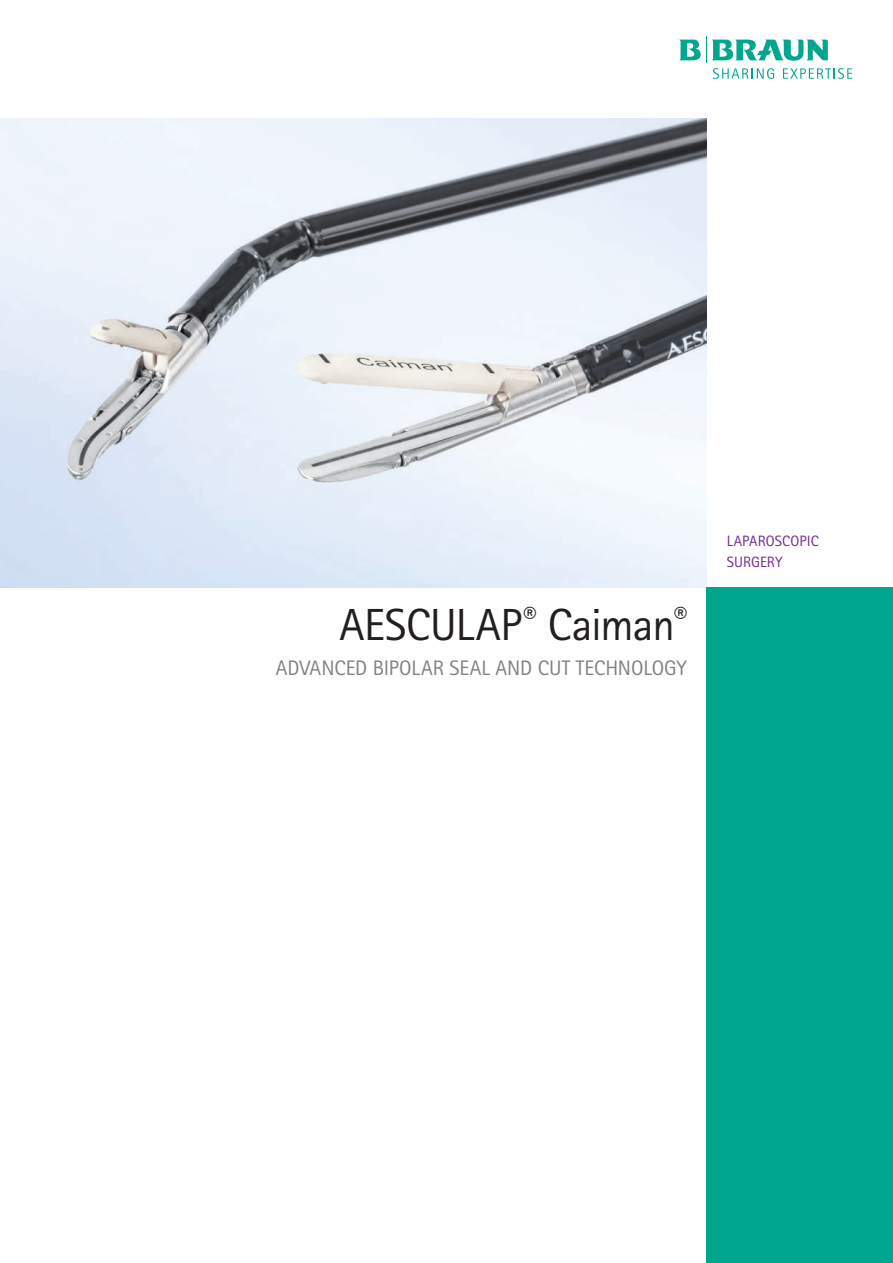
<style>
.page{position:relative;width:893px;height:1263px;background:#fff}
.page>*{position:absolute;margin:0;border:0;box-sizing:border-box;transform-origin:0 0}
.Headline{font:45px "Rotis Sans Serif Pro";letter-spacing:-.01em;color:#231f20}
.Subline_Versal{font:21px "Rotis Sans Serif Pro";color:#808285}
.Subline_Versal-2{font:15px "Rotis Sans Serif Pro";letter-spacing:.005em;color:#702b91}
</style>
<div class="page">
<img style="left:0;top:119px;width:706px;height:469px">
<div style="left:706px;top:588px;width:187px;height:675px;background:#00a78e"></div>
<svg style="left:679px;top:36px;width:173px;height:43px"></svg>
<p class="Headline" style="left:339px;top:598px;width:349px">AESCULAP<sup>®</sup> Caiman<sup>®</sup></p>
<p class="Subline_Versal" style="left:276px;top:655px;width:413px">ADVANCED BIPOLAR SEAL AND CUT TECHNOLOGY</p>
<p class="Subline_Versal-2" style="left:727px;top:532px;width:93px">LAPAROSCOPIC</p>
<p class="Subline_Versal-2" style="left:727px;top:553px;width:57px">SURGERY</p>
</div>
